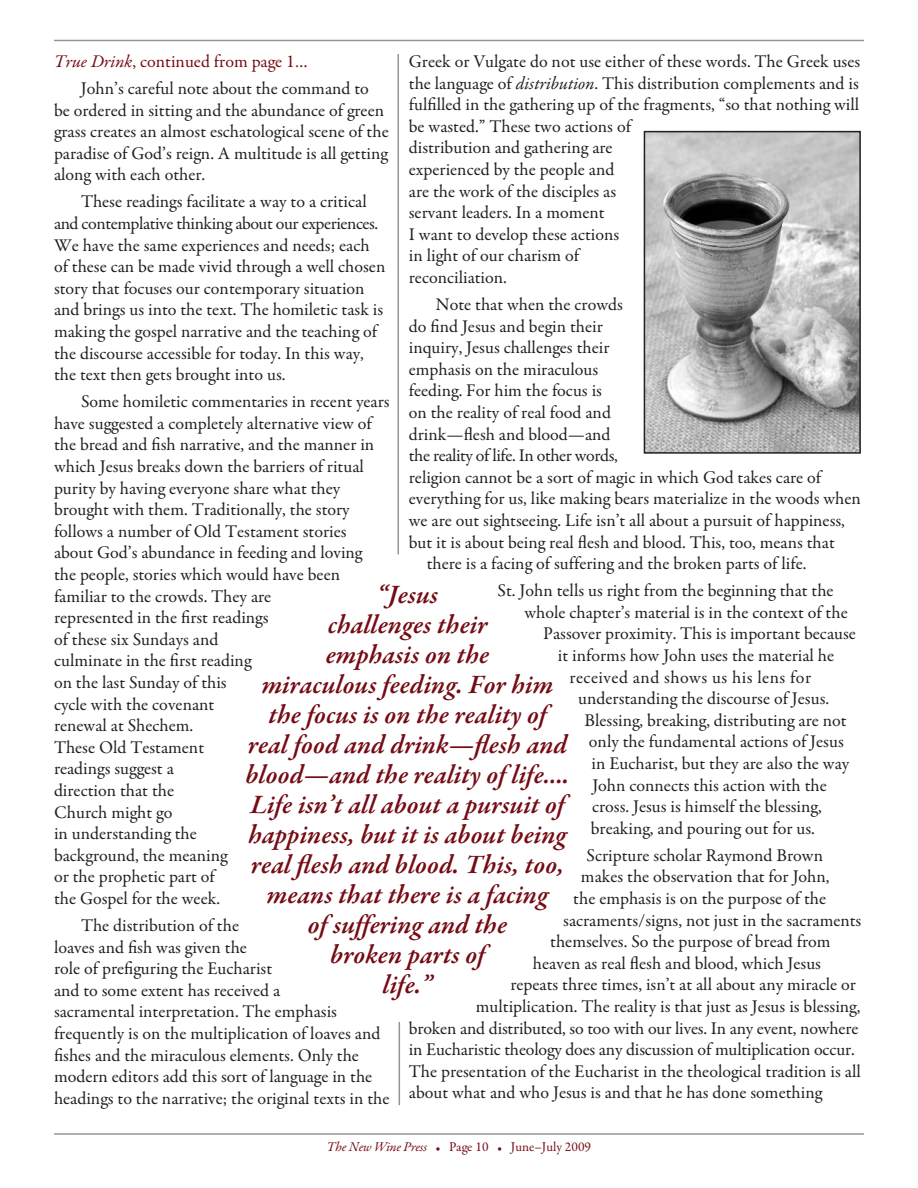
<style>
.page{position:relative;width:918px;height:1188px;background:#fff}
.page>*{position:absolute;margin:0;border:0;box-sizing:border-box;transform-origin:0 0}
.t1{font:italic 600 27px/30px "Garamond Premr Pro";color:#750c15;text-align:center}
.t2{font:18px/21.6px "Garamond Premr Pro";color:#231f20}
.t3{font:18px "Garamond Premr Pro";letter-spacing:-.025em;color:#231f20}
.t4{font:18px "Garamond Premr Pro";letter-spacing:.025em;color:#231f20}
.t5{font:13.5px "Garamond Premr Pro";color:#750c15}
.s1{font-style:italic}
.s2{font-style:italic;color:#750c15}
.s3{color:#750c15}
.s4{font-size:10.5px}
</style>
<div class="page">
<hr style="left:54px;top:40px;width:810px;height:1px;background:#939598">
<hr style="left:54px;top:1133px;width:810px;height:2px;background:#939598">
<img style="left:647px;top:134px;width:211px;height:317px">
<div style="left:644px;top:131px;width:217px;height:323px;border:2px solid #231f20"></div>
<hr style="left:397px;top:54px;width:2px;height:500px;background:#939598">
<hr style="left:399px;top:1022px;width:1px;height:83px;background:#939598">
<p class="t2" style="left:409px;top:52px;width:453px">Greek or Vulgate do not use either of these words. The Greek uses the language of <span class="s1">distribution</span>. This distribution complements and is fulfilled in the gathering up of the fragments, “so that nothing will be wasted.” These two actions of<br>distribution and gathering are<br>experienced by the people and<br>are the work of the disciples as<br>servant leaders. In a moment<br>I want to develop these actions<br>in light of our charism of<br>reconciliation.</p>
<p class="t2" style="left:436px;top:295px;width:189px">Note that when the crowds</p>
<p class="t2" style="left:409px;top:317px;width:195px">do find Jesus and begin their</p>
<p class="t2" style="left:409px;top:338px;width:202px">inquiry, Jesus challenges their</p>
<p class="t2" style="left:409px;top:360px;width:191px">emphasis on the miraculous</p>
<p class="t2" style="left:409px;top:382px;width:195px">feeding. For him the focus is</p>
<p class="t2" style="left:409px;top:403px;width:204px">on the reality of real food and</p>
<p class="t2" style="left:409px;top:425px;width:203px">drink—flesh and blood—and</p>
<p class="t3" style="left:409px;top:448px;width:210px">the reality of life. In other words,</p>
<p class="t2" style="left:409px;top:468px;width:414px">religion cannot be a sort of magic in which God takes care of</p>
<p class="t2" style="left:409px;top:490px;width:453px">everything for us, like making bears materialize in the woods when</p>
<p class="t2" style="left:409px;top:511px;width:438px">we are out sightseeing. Life isn’t all about a pursuit of happiness,</p>
<p class="t2" style="left:409px;top:533px;width:427px">but it is about being real flesh and blood. This, too, means that</p>
<p class="t2" style="left:427px;top:554px;width:381px">there is a facing of suffering and the broken parts of life.</p>
<p class="t2" style="left:498px;top:581px;width:338px">St. John tells us right from the beginning that the</p>
<p class="t2" style="left:524px;top:603px;width:325px">whole chapter’s material is in the context of the</p>
<p class="t2" style="left:543px;top:625px;width:314px">Passover proximity. This is important because</p>
<p class="t2" style="left:558px;top:646px;width:278px">it informs how John uses the material he</p>
<p class="t4" style="left:569px;top:670px;width:243px">received and shows us his lens for</p>
<p class="t2" style="left:578px;top:689px;width:252px">understanding the discourse of Jesus.</p>
<p class="t2" style="left:585px;top:711px;width:264px">Blessing, breaking, distributing are not</p>
<p class="t2" style="left:589px;top:733px;width:256px">only the fundamental actions of Jesus</p>
<p class="t2" style="left:592px;top:754px;width:259px">in Eucharist, but they are also the way</p>
<p class="t2" style="left:592px;top:776px;width:236px">John connects this action with the</p>
<p class="t2" style="left:592px;top:797px;width:231px">cross. Jesus is himself the blessing,</p>
<p class="t2" style="left:591px;top:819px;width:226px">breaking, and pouring out for us.</p>
<p class="t2" style="left:587px;top:846px;width:238px">Scripture scholar Raymond Brown</p>
<p class="t2" style="left:581px;top:868px;width:250px">makes the observation that for John,</p>
<p class="t2" style="left:573px;top:889px;width:254px">the emphasis is on the purpose of the</p>
<p class="t2" style="left:563px;top:911px;width:300px">sacraments/signs, not just in the sacraments</p>
<p class="t2" style="left:550px;top:932px;width:282px">themselves. So the purpose of bread from</p>
<p class="t2" style="left:533px;top:954px;width:290px">heaven as real flesh and blood, which Jesus</p>
<p class="t2" style="left:510px;top:976px;width:347px">repeats three times, isn’t at all about any miracle or</p>
<p class="t2" style="left:476px;top:997px;width:386px">multiplication. The reality is that just as Jesus is blessing,</p>
<p class="t2" style="left:409px;top:1019px;width:451px">broken and distributed, so too with our lives. In any event, nowhere</p>
<p class="t2" style="left:409px;top:1040px;width:447px">in Eucharistic theology does any discussion of multiplication occur.</p>
<p class="t2" style="left:409px;top:1062px;width:453px">The presentation of the Eucharist in the theological tradition is all</p>
<p class="t2" style="left:409px;top:1084px;width:415px">about what and who Jesus is and that he has done something</p>
<p class="t2" style="left:81px;top:49px;width:289px;line-height:27px;text-indent:-27px"><span class="s2">True Drink</span><span class="s3">, continued from page 1…<br></span>John’s careful note about the command to</p>
<p class="t2" style="left:54px;top:101px;width:336px">be ordered in sitting and the abundance of green grass creates an almost eschatological scene of the paradise of God’s reign. A multitude is all getting along with each other.</p>
<p class="t2" style="left:54px;top:193px;width:333px;text-indent:27px">These readings facilitate a way to a critical and contemplative thinking about our experiences.<br>We have the same experiences and needs; each of these can be made vivid through a well chosen story that focuses our contemporary situation and brings us into the text. The homiletic task is making the gospel narrative and the teaching of the discourse accessible for today. In this way, the text then gets brought into us.</p>
<p class="t2" style="left:54px;top:392px;width:337px;text-indent:27px">Some homiletic commentaries in recent years have suggested a completely alternative view of the bread and fish narrative, and the manner in which Jesus breaks down the barriers of ritual purity by having everyone share what they brought with them. Traditionally, the story follows a number of Old Testament stories about God’s abundance in feeding and loving<br>the people, stories which would have been familiar to the crowds. They are<br>represented in the first readings<br>of these six Sundays and<br>culminate in the first reading<br>on the last Sunday of this<br>cycle with the covenant<br>renewal at Shechem.<br>These Old Testament<br>readings suggest a<br>direction that the<br>Church might go<br>in understanding the<br>background, the meaning<br>or the prophetic part of<br>the Gospel for the week.</p>
<p class="t2" style="left:54px;top:916px;width:337px;text-indent:27px">The distribution of the<br>loaves and fish was given the<br>role of prefiguring the Eucharist<br>and to some extent has received a<br>sacramental interpretation. The emphasis frequently is on the multiplication of loaves and fishes and the miraculous elements. Only the modern editors add this sort of language in the headings to the narrative; the original texts in the</p>
<p class="t1" style="left:246px;top:582px;width:326px">“Jesus<br>challenges their<br>emphasis on the<br>miraculous feeding. For him the focus is on the reality of real food and drink—flesh and blood—and the reality of life….<br>Life isn’t all about a pursuit of happiness, but it is about being real flesh and blood. This, too, means that there is a facing<br>of suffering and the<br>broken parts of<br>life.”</p>
<p class="t5" style="left:327px;top:1142px;width:266px"><span class="s1">The New Wine Press</span> <span class="s4">•</span> Page 10 <span class="s4">•</span> June–July 2009</p>
</div>
